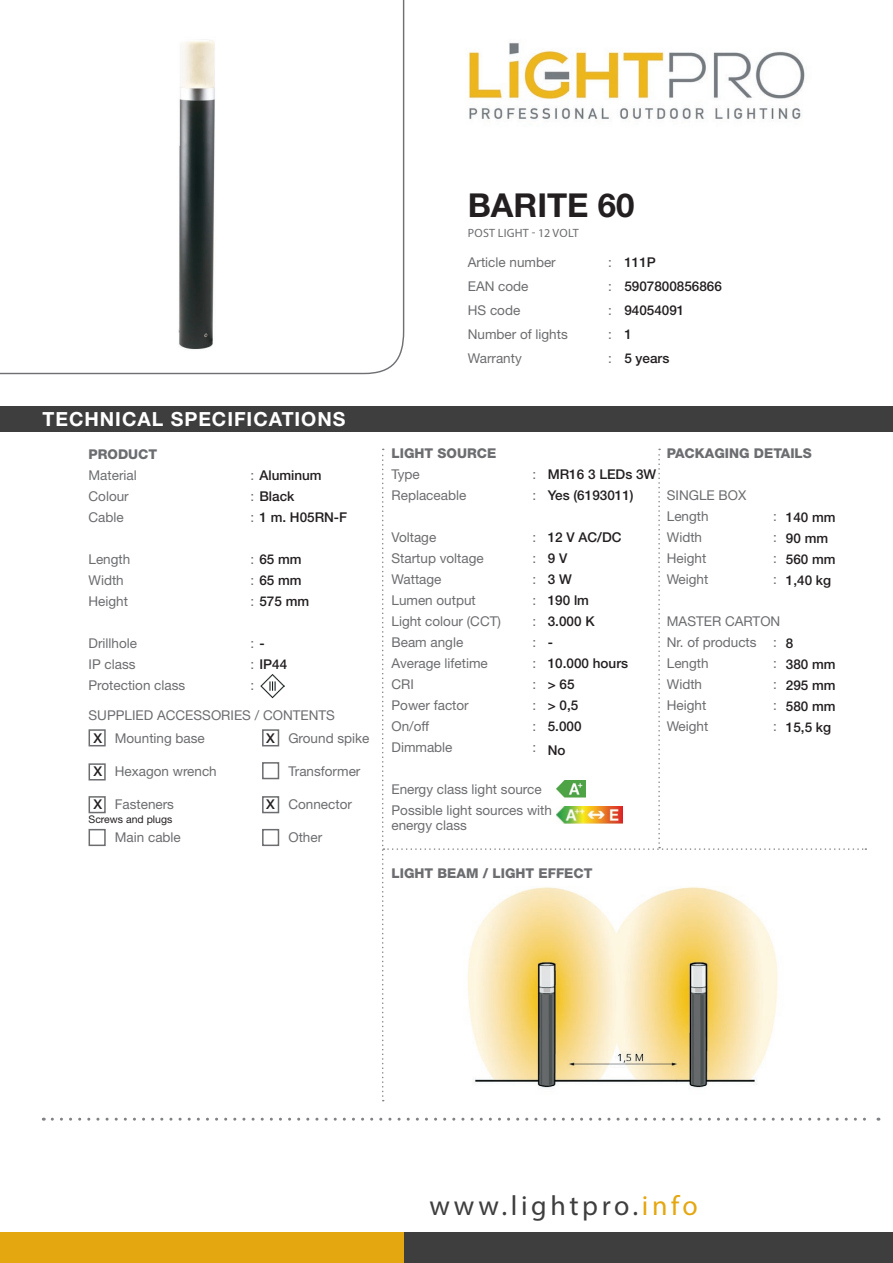
<style>
.page{position:relative;width:893px;height:1263px;background:#fff}
.page>*{position:absolute;margin:0;border:0;box-sizing:border-box;transform-origin:0 0}
.t1{font:700 33px "Helvetica Neue LT Std";color:#231f20}
.t2{font:27.9px "Myriad Pro";letter-spacing:.13em;color:#3e3e3f}
.t3{font:700 19.5px "Helvetica Neue LT Std";letter-spacing:.05em;color:#fff}
.t4{font:13.5px/21px "Helvetica Neue LT Std";color:#6c6d70}
.t5{font:500 13.5px/21px "Helvetica Neue LT Std";color:#231f20}
.t6{font:800 13.5px "Helvetica Neue LT Std";color:#6c6d70}
.t7{font:12px "Myriad Pro";letter-spacing:.02em;color:#6c6d70}
.t8{font:10.5px "Helvetica Neue LT Std";color:#231f20}
.s1{font-weight:400;color:#6c6d70}
.s2{font-weight:500;color:#231f20}
.s3{color:#e5a710}
</style>
<div class="page">
<svg style="left:0;top:0;width:405px;height:375px"></svg>
<div style="left:0;top:406px;width:893px;height:26px;background:#3e3e3f"></div>
<svg style="left:52px;top:1118px;width:827px;height:3px"></svg>
<div style="left:404px;top:1232px;width:489px;height:31px;background:#3e3e3f"></div>
<div style="left:0;top:1232px;width:404px;height:31px;background:#e5a710"></div>
<svg style="left:382px;top:449px;width:484px;height:652px"></svg>
<div style="left:89px;top:729px;width:17px;height:17px;border:2px solid #6c6d70"></div>
<div style="left:89px;top:763px;width:17px;height:17px;border:2px solid #6c6d70"></div>
<div style="left:89px;top:796px;width:17px;height:17px;border:2px solid #6c6d70"></div>
<div style="left:262px;top:729px;width:17px;height:17px;border:2px solid #6c6d70"></div>
<div style="left:262px;top:762px;width:17px;height:17px;border:2px solid #6c6d70"></div>
<div style="left:262px;top:796px;width:17px;height:17px;border:2px solid #6c6d70"></div>
<div style="left:262px;top:829px;width:17px;height:17px;border:2px solid #6c6d70"></div>
<div style="left:89px;top:829px;width:17px;height:17px;border:2px solid #6c6d70"></div>
<img style="left:403px;top:887px;width:454px;height:212px">
<img style="left:260px;top:674px;width:25px;height:24px">
<img style="left:45px;top:36px;width:315px;height:315px">
<img style="left:468px;top:42px;width:337px;height:78px">
<img style="left:556px;top:780px;width:30px;height:17px">
<img style="left:556px;top:806px;width:66px;height:17px">
<h3 class="t3" style="left:43px;top:407px;width:304px">TECHNICAL SPECIFICATIONS</h3>
<p class="t6" style="left:89px;top:446px;width:70px">PRODUCT</p>
<p class="t4" style="left:89px;top:464px;width:50px">Material</p>
<p class="t5" style="left:251px;top:465px;width:73px"><span class="s1">:</span> Aluminum</p>
<p class="t4" style="left:89px;top:485px;width:42px">Colour</p>
<p class="t5" style="left:251px;top:486px;width:45px"><span class="s1">:</span> Black</p>
<p class="t4" style="left:89px;top:506px;width:37px">Cable</p>
<p class="t5" style="left:251px;top:507px;width:98px"><span class="s1">:</span> 1 m. H05RN-F</p>
<p class="t4" style="left:89px;top:548px;width:43px">Length</p>
<p class="t5" style="left:251px;top:549px;width:53px"><span class="s1">:</span> 65 mm</p>
<p class="t4" style="left:89px;top:569px;width:37px">Width</p>
<p class="t5" style="left:251px;top:570px;width:53px"><span class="s1">:</span> 65 mm</p>
<p class="t4" style="left:89px;top:590px;width:41px">Height</p>
<p class="t5" style="left:251px;top:591px;width:60px"><span class="s1">:</span> 575 mm</p>
<p class="t4" style="left:89px;top:632px;width:50px">Drillhole</p>
<p class="t4" style="left:251px;top:632px;width:16px">: <span class="s2">-</span></p>
<p class="t4" style="left:89px;top:653px;width:48px">IP class</p>
<p class="t5" style="left:251px;top:654px;width:38px"><span class="s1">:</span> IP44</p>
<p class="t4" style="left:89px;top:674px;width:98px">Protection class</p>
<p class="t4" style="left:251px;top:674px;width:5px">:</p>
<p class="t4" style="left:89px;top:704px;width:248px">SUPPLIED ACCESSORIES / CONTENTS</p>
<p class="t5" style="left:94px;top:728px;width:10px">X</p>
<p class="t5" style="left:94px;top:761px;width:10px">X</p>
<p class="t5" style="left:94px;top:794px;width:10px">X</p>
<p class="t4" style="left:115px;top:728px;width:92px">Mounting base</p>
<p class="t4" style="left:115px;top:761px;width:103px">Hexagon wrench</p>
<p class="t4" style="left:115px;top:794px;width:61px">Fasteners</p>
<p class="t4" style="left:115px;top:827px;width:68px">Main cable</p>
<p class="t8" style="left:89px;top:813px;width:85px">Screws and plugs</p>
<p class="t5" style="left:266px;top:727px;width:10px">X</p>
<p class="t5" style="left:266px;top:793px;width:10px">X</p>
<p class="t4" style="left:288px;top:728px;width:83px">Ground spike</p>
<p class="t4" style="left:288px;top:761px;width:74px">Transformer</p>
<p class="t4" style="left:288px;top:794px;width:65px">Connector</p>
<p class="t4" style="left:288px;top:827px;width:35px">Other</p>
<h1 class="t1" style="left:468px;top:185px;width:168px">BARITE 60</h1>
<p class="t7" style="left:468px;top:225px;width:112px">POST LIGHT - 12 VOLT</p>
<p class="t4" style="left:468px;top:252px;width:90px">Article number</p>
<p class="t4" style="left:608px;top:252px;width:5px">:</p>
<p class="t4" style="left:468px;top:276px;width:62px">EAN code</p>
<p class="t4" style="left:608px;top:276px;width:5px">:</p>
<p class="t4" style="left:468px;top:300px;width:54px">HS code</p>
<p class="t4" style="left:608px;top:300px;width:5px">:</p>
<p class="t4" style="left:468px;top:324px;width:102px">Number of lights</p>
<p class="t4" style="left:608px;top:324px;width:5px">:</p>
<p class="t4" style="left:468px;top:348px;width:55px">Warranty</p>
<p class="t4" style="left:608px;top:348px;width:5px">:</p>
<p class="t5" style="left:624px;top:250px;width:99px;line-height:24px">111P<br>5907800856866<br>94054091<br>1<br>5 years</p>
<p class="t6" style="left:391px;top:445px;width:106px">LIGHT SOURCE</p>
<p class="t4" style="left:391px;top:464px;width:30px">Type</p>
<p class="t4" style="left:532px;top:464px;width:5px">:</p>
<p class="t4" style="left:391px;top:485px;width:76px">Replaceable</p>
<p class="t4" style="left:532px;top:485px;width:5px">:</p>
<p class="t4" style="left:391px;top:527px;width:46px">Voltage</p>
<p class="t4" style="left:532px;top:527px;width:5px">:</p>
<p class="t4" style="left:391px;top:548px;width:94px">Startup voltage</p>
<p class="t4" style="left:532px;top:548px;width:5px">:</p>
<p class="t4" style="left:391px;top:569px;width:52px">Wattage</p>
<p class="t4" style="left:532px;top:569px;width:5px">:</p>
<p class="t4" style="left:391px;top:590px;width:86px">Lumen output</p>
<p class="t4" style="left:532px;top:590px;width:5px">:</p>
<p class="t4" style="left:391px;top:611px;width:111px">Light colour (CCT)</p>
<p class="t4" style="left:532px;top:611px;width:5px">:</p>
<p class="t4" style="left:391px;top:632px;width:73px">Beam angle</p>
<p class="t4" style="left:532px;top:632px;width:5px">:</p>
<p class="t4" style="left:391px;top:653px;width:98px">Average lifetime</p>
<p class="t4" style="left:532px;top:653px;width:5px">:</p>
<p class="t4" style="left:391px;top:674px;width:24px">CRI</p>
<p class="t4" style="left:532px;top:674px;width:5px">:</p>
<p class="t4" style="left:391px;top:695px;width:79px">Power factor</p>
<p class="t4" style="left:532px;top:695px;width:5px">:</p>
<p class="t4" style="left:391px;top:716px;width:39px">On/off</p>
<p class="t4" style="left:532px;top:716px;width:5px">:</p>
<p class="t4" style="left:391px;top:737px;width:63px">Dimmable</p>
<p class="t4" style="left:532px;top:737px;width:5px">:</p>
<p class="t4" style="left:391px;top:779px;width:162px">Energy class light source<br>Possible light sources with</p>
<p class="t4" style="left:391px;top:815px;width:77px">energy class</p>
<p class="t5" style="left:548px;top:464px;width:110px">MR16 3 LEDs 3W<br>Yes (6193011)</p>
<p class="t5" style="left:548px;top:527px;width:82px">12 V AC/DC<br>9 V<br>3 W<br>190 lm<br>3.000 K<br>-<br>10.000 hours &gt; 65<br>&gt; 0,5<br>5.000</p>
<p class="t5" style="left:548px;top:739px;width:19px">No</p>
<p class="t6" style="left:667px;top:445px;width:147px">PACKAGING DETAILS</p>
<p class="t4" style="left:667px;top:485px;width:81px">SINGLE BOX<br>Length</p>
<p class="t5" style="left:786px;top:507px;width:51px">140 mm<br>90 mm<br>560 mm<br>1,40 kg</p>
<p class="t4" style="left:773px;top:506px;width:5px">:</p>
<p class="t4" style="left:667px;top:527px;width:37px">Width</p>
<p class="t4" style="left:773px;top:527px;width:5px">:</p>
<p class="t4" style="left:667px;top:548px;width:41px">Height</p>
<p class="t4" style="left:773px;top:548px;width:5px">:</p>
<p class="t4" style="left:667px;top:569px;width:43px">Weight</p>
<p class="t4" style="left:773px;top:569px;width:5px">:</p>
<p class="t4" style="left:667px;top:611px;width:115px">MASTER CARTON<br>Nr. of products :<br>Length</p>
<p class="t5" style="left:786px;top:633px;width:51px">8<br>380 mm<br>295 mm<br>580 mm<br>15,5 kg</p>
<p class="t4" style="left:773px;top:653px;width:5px">:</p>
<p class="t4" style="left:667px;top:674px;width:37px">Width</p>
<p class="t4" style="left:773px;top:674px;width:5px">:</p>
<p class="t4" style="left:667px;top:695px;width:41px">Height</p>
<p class="t4" style="left:773px;top:695px;width:5px">:</p>
<p class="t4" style="left:667px;top:716px;width:43px">Weight</p>
<p class="t4" style="left:773px;top:716px;width:5px">:</p>
<p class="t6" style="left:391px;top:865px;width:203px">LIGHT BEAM / LIGHT EFFECT</p>
<h2 class="t2" style="left:429px;top:1188px;width:270px">www.lightpro.<span class="s3">info</span></h2>
</div>
